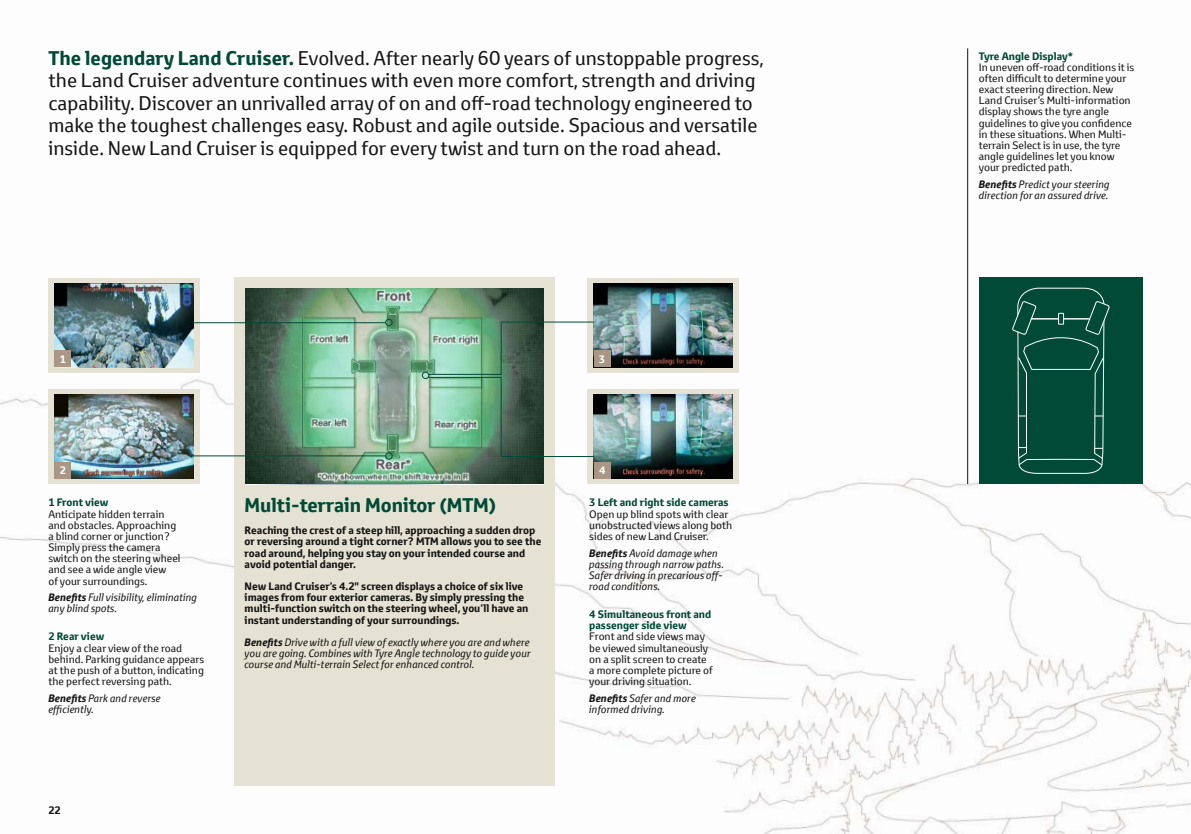
<style>
.page{position:relative;width:1191px;height:834px;background:#fff}
.page>*{position:absolute;margin:0;border:0;box-sizing:border-box;transform-origin:0 0}
.t1{font:19.25px/22.4px "Toyota Text";color:#131413}
.t2{font:700 19.25px "Toyota Text";color:#004a36}
.t3{font:10.5px/11.2px "Toyota Text";color:#131413}
.t4{font:italic 10.5px/11.2px "Toyota Text";color:#131413}
.t5{font:700 10.5px/11.2px "Toyota Text";color:#131413}
.t6{font:700 10.5px/11.2px "Toyota Text";color:#004a36}
.t7{font:700 10.5px "Toyota Text";color:#fff}
.s1{font-weight:700;color:#004a36}
.s2{font-weight:700}
</style>
<div class="page">
<img style="left:0;top:48px;width:1166px;height:785px">
<div style="left:234px;top:277px;width:320px;height:508px;background:#e6e2d3"></div>
<img style="left:246px;top:288px;width:297px;height:195px">
<div style="left:48px;top:278px;width:152px;height:95px;background:#e6e2d3"></div>
<div style="left:587px;top:278px;width:152px;height:95px;background:#e6e2d3"></div>
<div style="left:587px;top:389px;width:152px;height:95px;background:#e6e2d3"></div>
<div style="left:48px;top:389px;width:152px;height:95px;background:#e6e2d3"></div>
<img style="left:55px;top:283px;width:138px;height:84px">
<img style="left:594px;top:283px;width:139px;height:84px">
<img style="left:594px;top:394px;width:139px;height:84px">
<img style="left:55px;top:394px;width:138px;height:84px">
<hr style="left:193px;top:322px;width:193px;height:1px;background:#004a36">
<hr style="left:501px;top:321px;width:93px;height:1px;background:#004a36">
<hr style="left:193px;top:455px;width:193px;height:1px;background:#004a36">
<hr style="left:429px;top:374px;width:73px;height:1px;background:#004a36">
<hr style="left:501px;top:322px;width:1px;height:53px;background:#004a36">
<hr style="left:428px;top:377px;width:73px;height:1px;background:#004a36">
<hr style="left:501px;top:377px;width:1px;height:79px;background:#004a36">
<hr style="left:501px;top:456px;width:93px;height:1px;background:#004a36">
<div style="left:594px;top:461px;width:16px;height:17px;background:#a89686"></div>
<div style="left:55px;top:350px;width:16px;height:17px;background:#a89686"></div>
<div style="left:593px;top:350px;width:17px;height:17px;background:#a89686"></div>
<div style="left:55px;top:461px;width:16px;height:17px;background:#a89686"></div>
<div style="left:385px;top:452px;width:7px;height:7px;border:1px solid #004a36;border-radius:50%"></div>
<div style="left:385px;top:319px;width:7px;height:7px;border:1px solid #004a36;border-radius:50%"></div>
<div style="left:422px;top:371px;width:7px;height:8px;border:1px solid #004a36;border-radius:50%"></div>
<div style="left:978px;top:277px;width:164px;height:207px;background:#004a36"></div>
<svg style="left:1012px;top:287px;width:97px;height:187px"></svg>
<img style="left:1166px;top:481px;width:25px;height:327px">
<hr style="left:967px;top:48px;width:1px;height:436px;background:#131413">
<p class="t1" style="left:48px;top:47px;width:716px"><span class="s1">The legendary Land Cruiser.</span> Evolved. After nearly 60 years of unstoppable progress, the Land Cruiser adventure continues with even more comfort, strength and driving capability. Discover an unrivalled array of on and off-road technology engineered to make the toughest challenges easy. Robust and agile outside. Spacious and versatile inside. New Land Cruiser is equipped for every twist and turn on the road ahead.</p>
<p class="t7" style="left:60px;top:352px;width:8px">1</p>
<p class="t7" style="left:599px;top:352px;width:8px">3</p>
<p class="t7" style="left:60px;top:463px;width:8px">2</p>
<p class="t6" style="left:48px;top:497px;width:62px">1 Front view</p>
<p class="t3" style="left:48px;top:508px;width:134px">Anticipate hidden terrain and obstacles. Approaching a blind corner or junction?<br>Simply press the camera switch on the steering wheel and see a wide angle view<br>of your surroundings.</p>
<p class="t4" style="left:48px;top:591px;width:150px"><span class="s2">Benefits</span> Full visibility, eliminating any blind spots.</p>
<p class="t6" style="left:48px;top:631px;width:57px">2 Rear view</p>
<p class="t3" style="left:48px;top:642px;width:157px">Enjoy a clear view of the road behind. Parking guidance appears at the push of a button, indicating the perfect reversing path.</p>
<p class="t4" style="left:48px;top:692px;width:114px"><span class="s2">Benefits</span> Park and reverse efficiently.</p>
<p class="t5" style="left:48px;top:804px;width:14px">22</p>
<h1 class="t2" style="left:245px;top:492px;width:253px">Multi-terrain Monitor (MTM)</h1>
<p class="t5" style="left:245px;top:525px;width:298px">Reaching the crest of a steep hill, approaching a sudden drop or reversing around a tight corner? MTM allows you to see the road around, helping you stay on your intended course and avoid potential danger.</p>
<p class="t5" style="left:245px;top:580px;width:285px">New Land Cruiser’s 4.2" screen displays a choice of six live images from four exterior cameras. By simply pressing the multi-function switch on the steering wheel, you’ll have an instant understanding of your surroundings.</p>
<p class="t4" style="left:245px;top:636px;width:288px;text-align:justify"><span class="s2">Benefits</span> Drive with a full view of exactly where you are and where you are going. Combines with Tyre Angle technology to guide your course and Multi-terrain Select for enhanced control.</p>
<p class="t7" style="left:599px;top:463px;width:8px">4</p>
<p class="t6" style="left:589px;top:497px;width:141px">3 Left and right side cameras</p>
<p class="t3" style="left:589px;top:508px;width:145px">Open up blind spots with clear unobstructed views along both sides of new Land Cruiser.</p>
<p class="t4" style="left:589px;top:547px;width:136px"><span class="s2">Benefits</span> Avoid damage when passing through narrow paths.<br>Safer driving in precarious off&shy;road conditions.</p>
<p class="t6" style="left:589px;top:608px;width:124px">4 Simultaneous front and passenger side view</p>
<p class="t3" style="left:589px;top:630px;width:125px">Front and side views may be viewed simultaneously on a split screen to create a more complete picture of your driving situation.</p>
<p class="t4" style="left:589px;top:692px;width:108px"><span class="s2">Benefits</span> Safer and more informed driving.</p>
<p class="t6" style="left:978px;top:50px;width:96px">Tyre Angle Display*</p>
<p class="t3" style="left:978px;top:61px;width:157px">In uneven off-road conditions it is often difficult to determine your exact steering direction. New<br>Land Cruiser’s Multi-information display shows the tyre angle guidelines to give you confidence in these situations. When Multi&shy;terrain Select is in use, the tyre angle guidelines let you know your predicted path.</p>
<p class="t4" style="left:978px;top:178px;width:132px"><span class="s2">Benefits</span> Predict your steering direction for an assured drive.</p>
</div>
